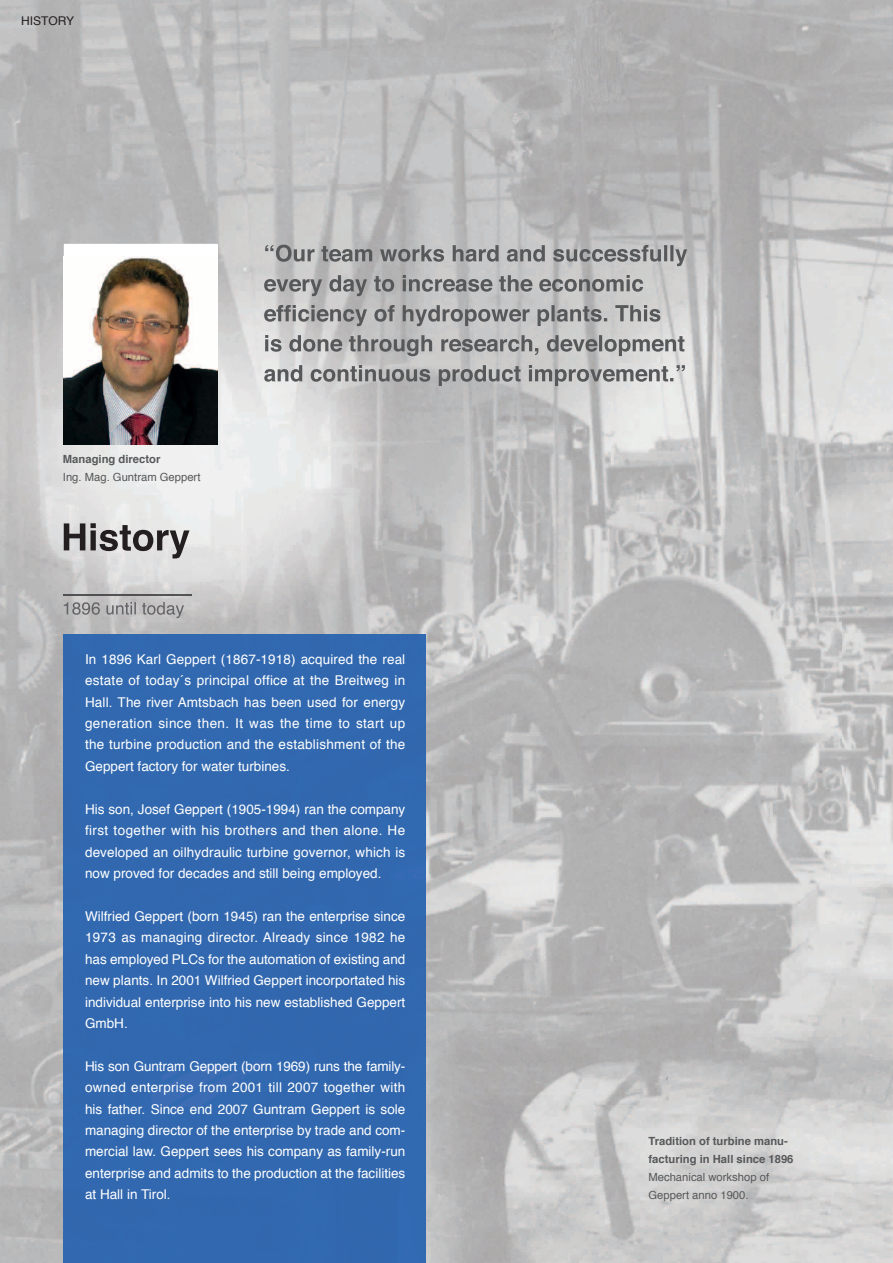
<style>
.page{position:relative;width:893px;height:1263px;background:#fff}
.page>*{position:absolute;margin:0;border:0;box-sizing:border-box;transform-origin:0 0}
.t1{font:13.5px/21.5px "Helvetica";color:#fff;text-align:justify}
.t2{font:12px "Helvetica";color:#231f20}
.t3{font:700 11.25px/18px "Helvetica";color:#57585a}
.t4{font:11.25px/18px "Helvetica";color:#57585a}
</style>
<div class="page">
<img style="left:472px;top:0;width:421px;height:1263px">
<img style="left:0;top:262px;width:105px;height:1001px">
<img style="left:211px;top:262px;width:262px;height:422px">
<img style="left:105px;top:445px;width:106px;height:190px">
<img style="left:425px;top:684px;width:48px;height:579px">
<div style="left:64px;top:635px;width:361px;height:628px;background:#3168af"></div>
<img style="left:64px;top:257px;width:153px;height:188px">
<svg style="left:64px;top:523px;width:125px;height:35px;background:#9f9e9e"></svg>
<img style="left:64px;top:594px;width:127px;height:1px">
<svg style="left:264px;top:365px;width:421px;height:21px;background:#aaa"></svg>
<svg style="left:265px;top:335px;width:419px;height:21px;background:#a6a6a7"></svg>
<svg style="left:264px;top:305px;width:396px;height:21px;background:#a2a2a3"></svg>
<svg style="left:264px;top:275px;width:379px;height:21px;background:#a1a1a2"></svg>
<svg style="left:265px;top:245px;width:422px;height:21px;background:#a1a1a2"></svg>
<svg style="left:64px;top:602px;width:120px;height:16px;background:#aaa9ab"></svg>
<p class="t2" style="left:21px;top:11px;width:54px">HISTORY</p>
<p class="t3" style="left:63px;top:450px;width:99px">Managing director</p>
<p class="t4" style="left:63px;top:469px;width:139px">Ing. Mag. Guntram Geppert</p>
<p class="t1" style="left:85px;top:649px;width:322px">In 1896 Karl Geppert (1867-1918) acquired the real estate of today´s principal office at the Breitweg in Hall. The river Amtsbach has been used for energy generation since then. It was the time to start up the turbine production and the establishment of the Geppert factory for water turbines.</p>
<p class="t1" style="left:85px;top:798px;width:322px">His son, Josef Geppert (1905-1994) ran the company first together with his brothers and then alone. He developed an oilhydraulic turbine governor, which is now proved for decades and still being employed.</p>
<p class="t1" style="left:85px;top:906px;width:322px">Wilfried Geppert (born 1945) ran the enterprise since 1973 as managing director. Already since 1982 he has employed PLCs for the automation of existing and new plants. In 2001 Wilfried Geppert incorportated his individual enterprise into his new established Geppert GmbH.</p>
<p class="t1" style="left:85px;top:1056px;width:322px">His son Guntram Geppert (born 1969) runs the family&shy;owned enterprise from 2001 till 2007 together with his father. Since end 2007 Guntram Geppert is sole managing director of the enterprise by trade and com&shy;mercial law. Geppert sees his company as family-run enterprise and admits to the production at the facilities at Hall in Tirol.</p>
<p class="t3" style="left:648px;top:1132px;width:147px">Tradition of turbine manu&shy;facturing in Hall since 1896</p>
<p class="t4" style="left:648px;top:1168px;width:122px">Mechanical workshop of<br>Geppert anno 1900.</p>
</div>
